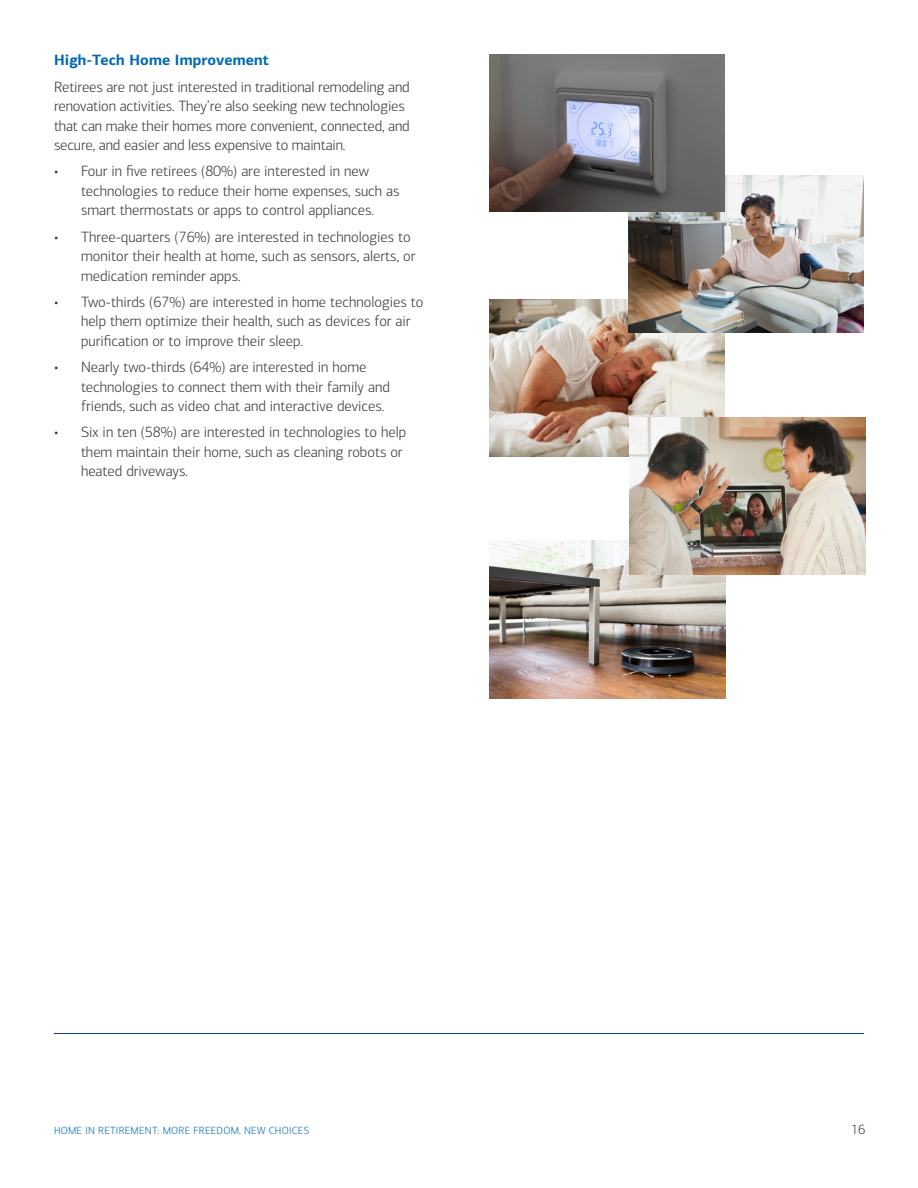
<style>
.page{position:relative;width:918px;height:1188px;background:#fff}
.page>*{position:absolute;margin:0;border:0;box-sizing:border-box;transform-origin:0 0}
.body{font:300 15px/19.5px "Connections";color:#323332}
.SubheadSpacing{font:700 15px "Connections";letter-spacing:.01em;color:#0168b3}
.t1{font:300 13.5px "Connections";color:#323332}
.t2{font:300 10.5px "Connections";letter-spacing:.02em;color:#0168b3}
</style>
<div class="page">
<hr style="left:54px;top:1033px;width:810px;height:1px;background:#054286">
<img style="left:490px;top:541px;width:235px;height:157px">
<img style="left:490px;top:300px;width:234px;height:156px">
<img style="left:628px;top:176px;width:236px;height:157px">
<img style="left:489px;top:54px;width:236px;height:157px">
<img style="left:630px;top:417px;width:235px;height:157px">
<p class="SubheadSpacing" style="left:54px;top:51px;width:216px">High-Tech Home Improvement</p>
<p class="body" style="left:54px;top:77px;width:357px">Retirees are not just interested in traditional remodeling and renovation activities. They’re also seeking new technologies that can make their homes more convenient, connected, and secure, and easier and less expensive to maintain.</p>
<p class="body" style="left:81px;top:162px;width:320px;text-indent:-27px">• Four in five retirees (80%) are interested in new technologies to reduce their home expenses, such as smart thermostats or apps to control appliances.</p>
<p class="body" style="left:81px;top:227px;width:336px;text-indent:-27px">• Three-quarters (76%) are interested in technologies to monitor their health at home, such as sensors, alerts, or medication reminder apps.</p>
<p class="body" style="left:81px;top:292px;width:344px;text-indent:-27px">• Two-thirds (67%) are interested in home technologies to help them optimize their health, such as devices for air purification or to improve their sleep.</p>
<p class="body" style="left:81px;top:357px;width:310px;text-indent:-27px">• Nearly two-thirds (64%) are interested in home technologies to connect them with their family and friends, such as video chat and interactive devices.</p>
<p class="body" style="left:81px;top:423px;width:327px;text-indent:-27px">• Six in ten (58%) are interested in technologies to help them maintain their home, such as cleaning robots or heated driveways.</p>
<p class="t2" style="left:54px;top:1125px;width:257px">HOME IN RETIREMENT: MORE FREEDOM, NEW CHOICES</p>
<p class="t1" style="left:851px;top:1121px;width:16px">16</p>
</div>
